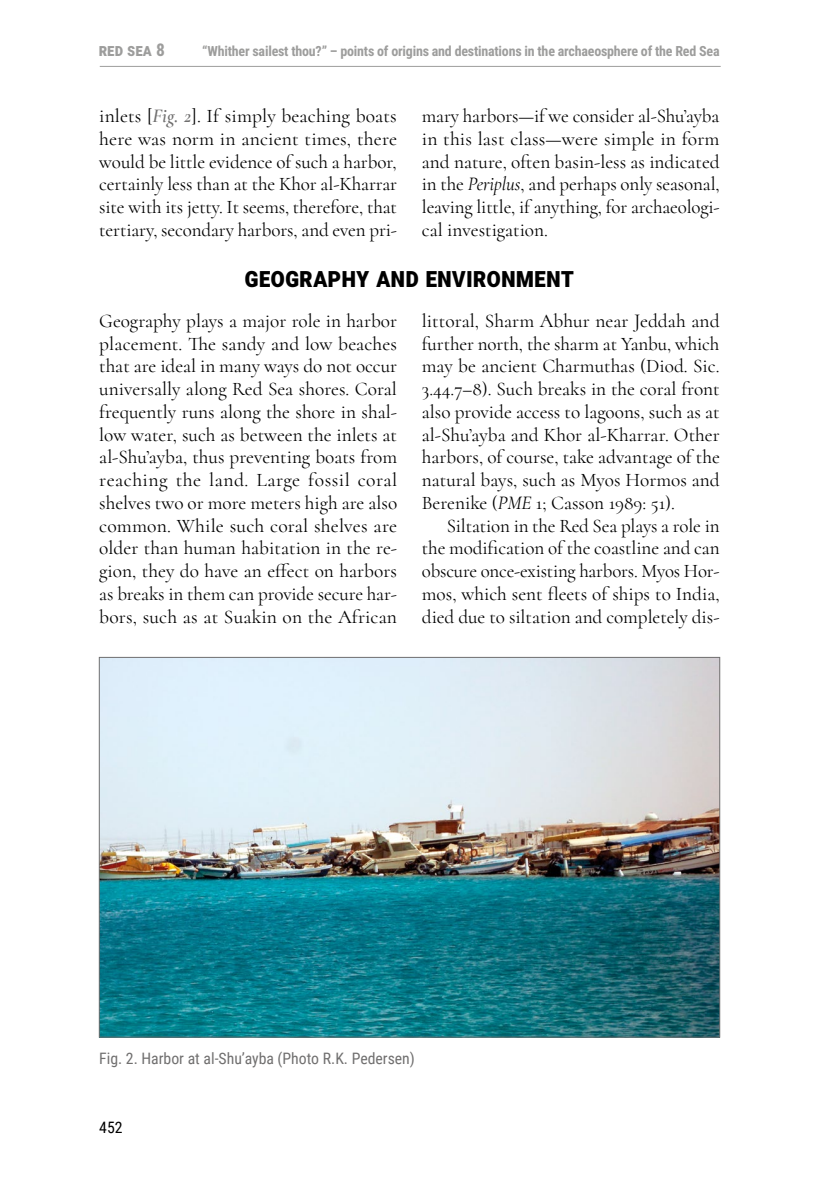
<style>
.page{position:relative;width:819px;height:1191px;background:#fff}
.page>*{position:absolute;margin:0;border:0;box-sizing:border-box;transform-origin:0 0}
.t1{font:700 28px "Roboto Condensed";color:#000}
.t2{font:19.25px/22.8px "Cormorant";color:#000;text-align:justify}
.t3{font:700 17.5px "Roboto Condensed";color:#9d9d9c}
.t4{font:15.75px "Roboto Condensed";color:#706f6f}
.t5{font:15.75px "Roboto Condensed";color:#000}
.t6{font:700 14px "Roboto Condensed";letter-spacing:-.015em;color:#9d9d9c}
.s1{font-weight:600;font-style:italic;color:#706f6f}
.s2{font-style:italic}
</style>
<div class="page">
<hr style="left:100px;top:66px;width:620px;height:1px;background:#9d9d9c">
<img style="left:101px;top:659px;width:617px;height:376px">
<p class="t3" style="left:99px;top:38px;width:68px">RED SEA 8</p>
<p class="t6" style="left:202px;top:41px;width:519px">“Whither sailest thou?” – points of origins and destinations in the archaeosphere of the Red Sea</p>
<p class="t2" style="left:99px;top:104px;width:299px">inlets [<span class="s1">Fig. 2</span>]. If simply beaching boats here was norm in ancient times, there would be little evidence of such a harbor, certainly less than at the Khor al-Kharrar site with its jetty. It seems, therefore, that tertiary, secondary harbors, and even pri-</p>
<p class="t2" style="left:422px;top:104px;width:299px">mary harbors—if we consider al-Shu’ayba in this last class—were simple in form and nature, often basin-less as indicated in the <span class="s2">Periplus</span>, and perhaps only seasonal, leaving little, if anything, for archaeologi&shy;cal investigation.</p>
<h1 class="t1" style="left:244px;top:257px;width:331px">Geography and Environment</h1>
<p class="t2" style="left:99px;top:309px;width:299px">Geography plays a major role in harbor placement. The sandy and low beaches that are ideal in many ways do not occur universally along Red Sea shores. Coral frequently runs along the shore in shal&shy;low water, such as between the inlets at al-Shu’ayba, thus preventing boats from reaching the land. Large fossil coral shelves two or more meters high are also common. While such coral shelves are older than human habitation in the re&shy;gion, they do have an effect on harbors as breaks in them can provide secure har&shy;bors, such as at Suakin on the African</p>
<p class="t2" style="left:422px;top:309px;width:299px">littoral, Sharm Abhur near Jeddah and further north, the sharm at Yanbu, which may be ancient Charmuthas (Diod. Sic.<br>3.44.7–8). Such breaks in the coral front also provide access to lagoons, such as at al-Shu’ayba and Khor al-Kharrar. Other harbors, of course, take advantage of the natural bays, such as Myos Hormos and Berenike (<span class="s2">PME</span> 1; Casson 1989: 51).</p>
<p class="t2" style="left:422px;top:514px;width:299px;text-indent:25px">Siltation in the Red Sea plays a role in the modification of the coastline and can obscure once-existing harbors. Myos Hor&shy;mos, which sent fleets of ships to India, died due to siltation and completely dis-</p>
<p class="t4" style="left:99px;top:1047px;width:317px">Fig. 2. Harbor at al-Shu’ayba (Photo R.K. Pedersen)</p>
<p class="t5" style="left:99px;top:1116px;width:25px">452</p>
</div>
